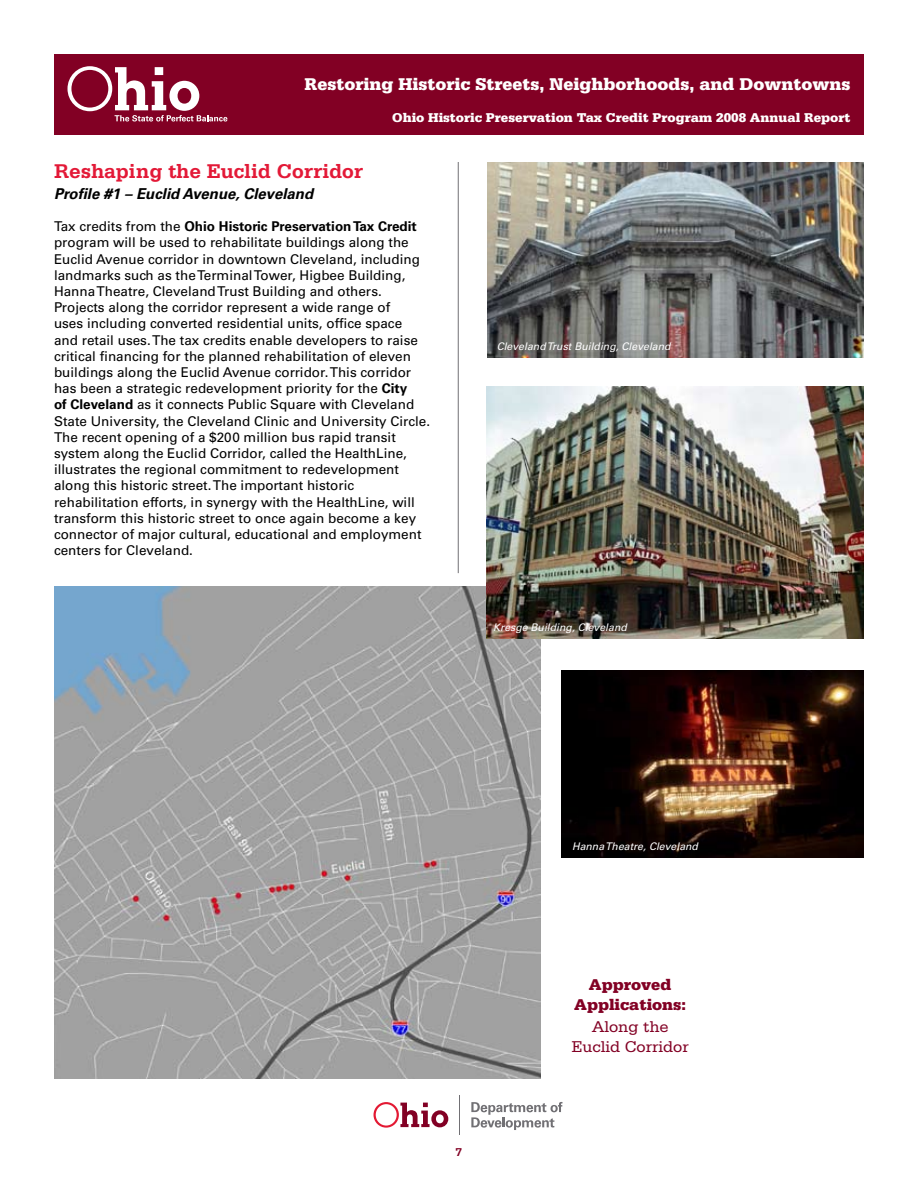
<style>
.page{position:relative;width:918px;height:1188px;background:#fff}
.page>*{position:absolute;margin:0;border:0;box-sizing:border-box;transform-origin:0 0}
.t1{font:700 21px "Serifa";color:#e31937}
.t2{font:900 18px "Serifa";color:#fff}
.t3{font:16.5px/19.8px "Serifa";color:#820024;text-align:center}
.t4{font:900 16.5px/19.8px "Serifa";color:#820024;text-align:center}
.t5{font:italic 700 15px "Univers";color:#000}
.t6{font:13.5px/16.2px "Univers";color:#000}
.t7{font:900 13.5px "Serifa";color:#fff}
.t8{font:700 12px "Serifa";color:#820024}
.t9{font:italic 10.5px "Univers";color:#fff}
.s1{font-weight:700}
</style>
<div class="page">
<img style="left:54px;top:586px;width:486px;height:492px">
<hr style="left:458px;top:162px;width:1px;height:411px;background:#717074">
<svg style="left:471px;top:1102px;width:91px;height:28px"></svg>
<hr style="left:459px;top:1096px;width:1px;height:39px;background:#717074">
<svg style="left:374px;top:1102px;width:74px;height:26px"></svg>
<div style="left:54px;top:54px;width:810px;height:81px;background:#820024"></div>
<svg style="left:68px;top:66px;width:159px;height:56px"></svg>
<img style="left:486px;top:387px;width:378px;height:252px">
<img style="left:487px;top:162px;width:377px;height:196px">
<img style="left:562px;top:670px;width:302px;height:188px">
<h2 class="t2" style="left:304px;top:74px;width:548px">Restoring Historic Streets, Neighborhoods, and Downtowns</h2>
<p class="t7" style="left:392px;top:109px;width:460px">Ohio Historic Preservation Tax Credit Program 2008 Annual Report</p>
<h1 class="t1" style="left:54px;top:159px;width:311px">Reshaping the Euclid Corridor</h1>
<p class="t5" style="left:54px;top:185px;width:261px">Profile #1 – Euclid Avenue, Cleveland</p>
<p class="t6" style="left:54px;top:218px;width:378px">Tax credits from the <span class="s1">Ohio Historic Preservation Tax Credit </span>program will be used to rehabilitate buildings along the Euclid Avenue corridor in downtown Cleveland, including landmarks such as the Terminal Tower, Higbee Building, Hanna Theatre, Cleveland Trust Building and others.<br>Projects along the corridor represent a wide range of<br>uses including converted residential units, office space<br>and retail uses. The tax credits enable developers to raise critical financing for the planned rehabilitation of eleven buildings along the Euclid Avenue corridor. This corridor has been a strategic redevelopment priority for the <span class="s1">City<br>of Cleveland</span> as it connects Public Square with Cleveland State University, the Cleveland Clinic and University Circle.<br>The recent opening of a $200 million bus rapid transit system along the Euclid Corridor, called the HealthLine, illustrates the regional commitment to redevelopment along this historic street. The important historic rehabilitation efforts, in synergy with the HealthLine, will transform this historic street to once again become a key connector of major cultural, educational and employment centers for Cleveland.</p>
<p class="t9" style="left:497px;top:340px;width:175px">Cleveland Trust Building, Cleveland</p>
<p class="t9" style="left:493px;top:621px;width:135px">Kresge Building, Cleveland</p>
<p class="t8" style="left:456px;top:1145px;width:8px">7</p>
<p class="t9" style="left:572px;top:840px;width:127px">Hanna Theatre, Cleveland</p>
<p class="t4" style="left:574px;top:974px;width:113px">Approved<br>Applications:</p>
<p class="t3" style="left:572px;top:1017px;width:119px">Along the<br>Euclid Corridor</p>
</div>
